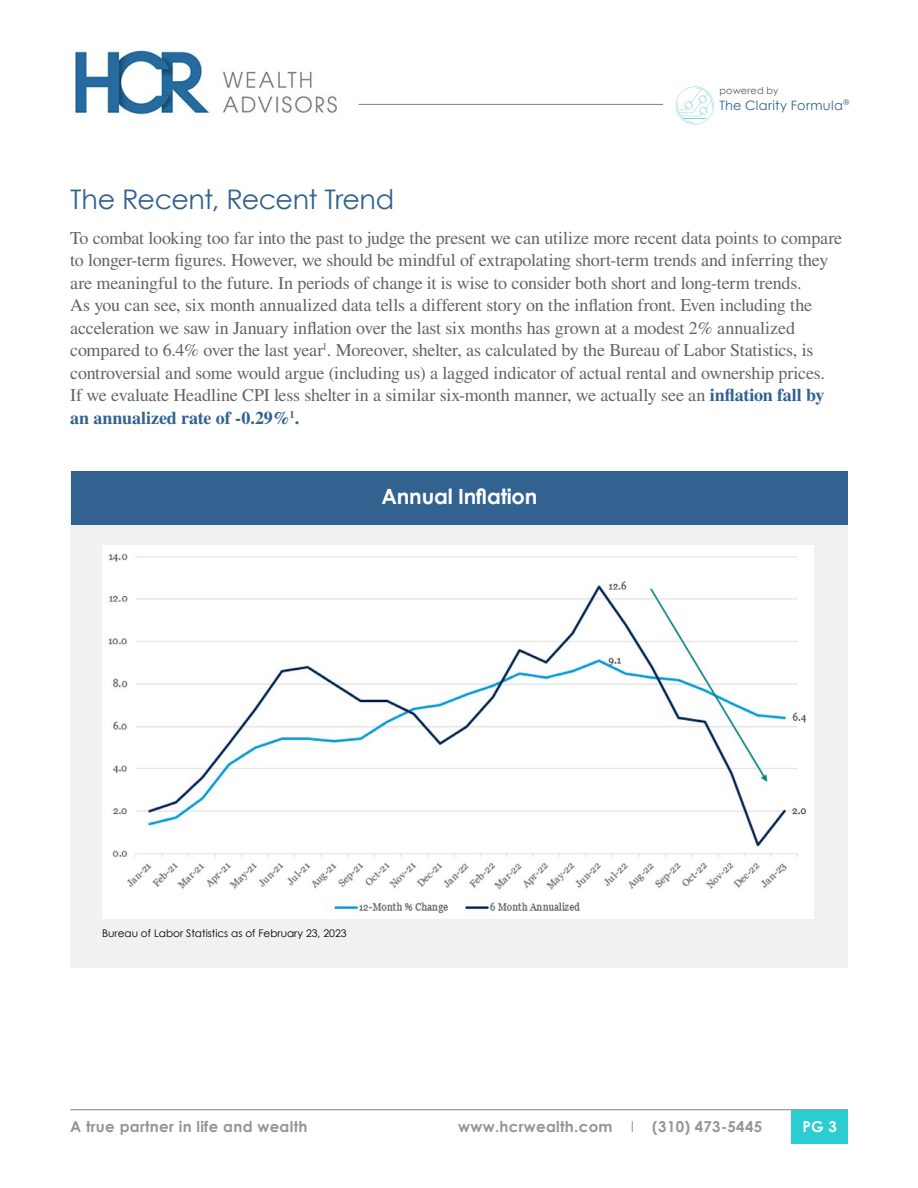
<style>
.page{position:relative;width:918px;height:1188px;background:#fff}
.page>*{position:absolute;margin:0;border:0;box-sizing:border-box;transform-origin:0 0}
.t1{font:27px "Century Gothic";letter-spacing:-.02em;color:#326290}
.t2{font:700 21px "Century Gothic";letter-spacing:-.01em;color:#fff}
.t3{font:18px/22.5px "Times";letter-spacing:-.01em;color:#636466}
.t4{font:700 15px "Century Gothic";letter-spacing:.02em;color:#939598}
.t5{font:700 15px "Century Gothic";color:#fff}
.t6{font:12.9px "Century Gothic";letter-spacing:.025em;color:#326290}
.t7{font:10.5px "Century Gothic";color:#000}
.t8{font:9.75px "Century Gothic";letter-spacing:.01em;color:#595959}
.s1{font-weight:700;color:#326290}
.s2{font-weight:400}
</style>
<div class="page">
<hr style="left:70px;top:1109px;width:778px;height:1px;background:#808080">
<div style="left:791px;top:1110px;width:57px;height:34px;background:#2cccd3"></div>
<img style="left:74px;top:50px;width:263px;height:65px">
<hr style="left:359px;top:104px;width:304px;height:1px;background:#808080">
<svg style="left:676px;top:86px;width:38px;height:39px"></svg>
<div style="left:70px;top:471px;width:778px;height:496px;background:#f1f1f2"></div>
<div style="left:71px;top:471px;width:777px;height:54px;background:#326290"></div>
<img style="left:102px;top:546px;width:711px;height:372px">
<p class="t8" style="left:719px;top:85px;width:61px">powered by</p>
<p class="t6" style="left:719px;top:97px;width:131px">The Clarity Formula<sup>®</sup></p>
<h1 class="t1" style="left:70px;top:183px;width:326px">The Recent, Recent Trend</h1>
<p class="t3" style="left:70px;top:226px;width:774px">To combat looking too far into the past to judge the present we can utilize more recent data points to compare to longer-term figures. However, we should be mindful of extrapolating short-term trends and inferring they are meaningful to the future. In periods of change it is wise to consider both short and long-term trends.<br>As you can see, six month annualized data tells a different story on the inflation front. Even including the acceleration we saw in January inflation over the last six months has grown at a modest 2% annualized compared to 6.4% over the last year<sup>1</sup>. Moreover, shelter, as calculated by the Bureau of Labor Statistics, is controversial and some would argue (including us) a lagged indicator of actual rental and ownership prices.<br>If we evaluate Headline CPI less shelter in a similar six-month manner, we actually see an <span class="s1">inflation fall by an annualized rate of -0.29%</span><sup>1</sup><span class="s1">.</span></p>
<p class="t2" style="left:382px;top:484px;width:157px">Annual Inflation</p>
<p class="t7" style="left:102px;top:927px;width:246px">Bureau of Labor Statistics as of February 23, 2023</p>
<p class="t4" style="left:70px;top:1117px;width:239px">A true partner in life and wealth</p>
<p class="t4" style="left:458px;top:1117px;width:305px">www.hcrwealth.com <span class="s2">I</span> (310) 473-5445</p>
<p class="t5" style="left:802px;top:1117px;width:36px">PG 3</p>
</div>
